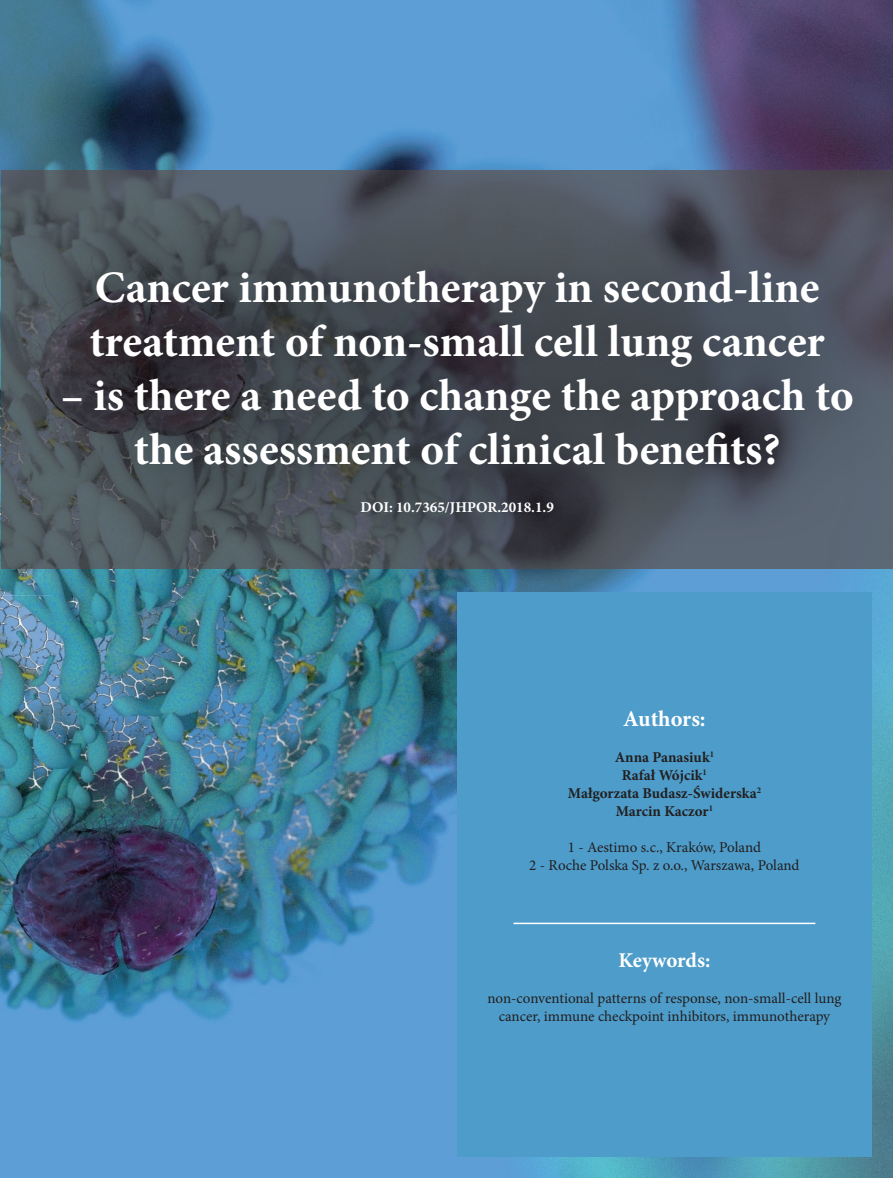
<style>
.page{position:relative;width:893px;height:1178px;background:#fff}
.page>*{position:absolute;margin:0;border:0;box-sizing:border-box;transform-origin:0 0}
.t1{font:700 45px/54px "Minion Pro";color:#fff}
.t2{font:700 22.5px "Minion Pro";color:#fff}
.t3{font:700 21px "Minion Pro";letter-spacing:-.005em;color:#fff}
.t4{font:15px/18px "Minion Pro";letter-spacing:-.005em;color:#231f20;text-align:center}
.t5{font:700 15px/18px "Minion Pro";color:#231f20;text-align:center}
.t6{font:700 15px "Minion Pro";color:#fff}
</style>
<div class="page">
<img style="left:0;top:0;width:893px;height:1178px">
<img style="left:1px;top:171px;width:892px;height:397px">
<img style="left:0;top:198px;width:52px;height:397px">
<img style="left:52px;top:568px;width:841px;height:27px">
<div style="left:457px;top:592px;width:415px;height:565px;background:#4d9cc9"></div>
<hr style="left:513px;top:922px;width:302px;height:2px;background:#fff">
<h1 class="t1" style="left:90px;top:260px;width:737px">Cancer immunotherapy in second-line treatment of non-small cell lung cancer</h1>
<h1 class="t1" style="left:61px;top:368px;width:794px;text-align:center">– is there a need to change the approach to the assessment of clinical benefits?</h1>
<p class="t6" style="left:360px;top:496px;width:195px">DOI: 10.7365/JHPOR.2018.1.9</p>
<h2 class="t2" style="left:623px;top:703px;width:84px">Authors:</h2>
<p class="t5" style="left:568px;top:748px;width:195px">Anna Panasiuk<sup>1<br></sup>Rafał Wójcik<sup>1<br></sup>Małgorzata Budasz-Świderska<sup>2<br></sup>Marcin Kaczor<sup>1</sup></p>
<p class="t4" style="left:529px;top:838px;width:272px">1 - Aestimo s.c., Kraków, Poland<br>2 - Roche Polska Sp. z o.o., Warszawa, Poland</p>
<h3 class="t3" style="left:618px;top:946px;width:94px">Keywords:</h3>
<p class="t4" style="left:487px;top:989px;width:356px">non-conventional patterns of response, non-small-cell lung cancer, immune checkpoint inhibitors, immunotherapy</p>
</div>
